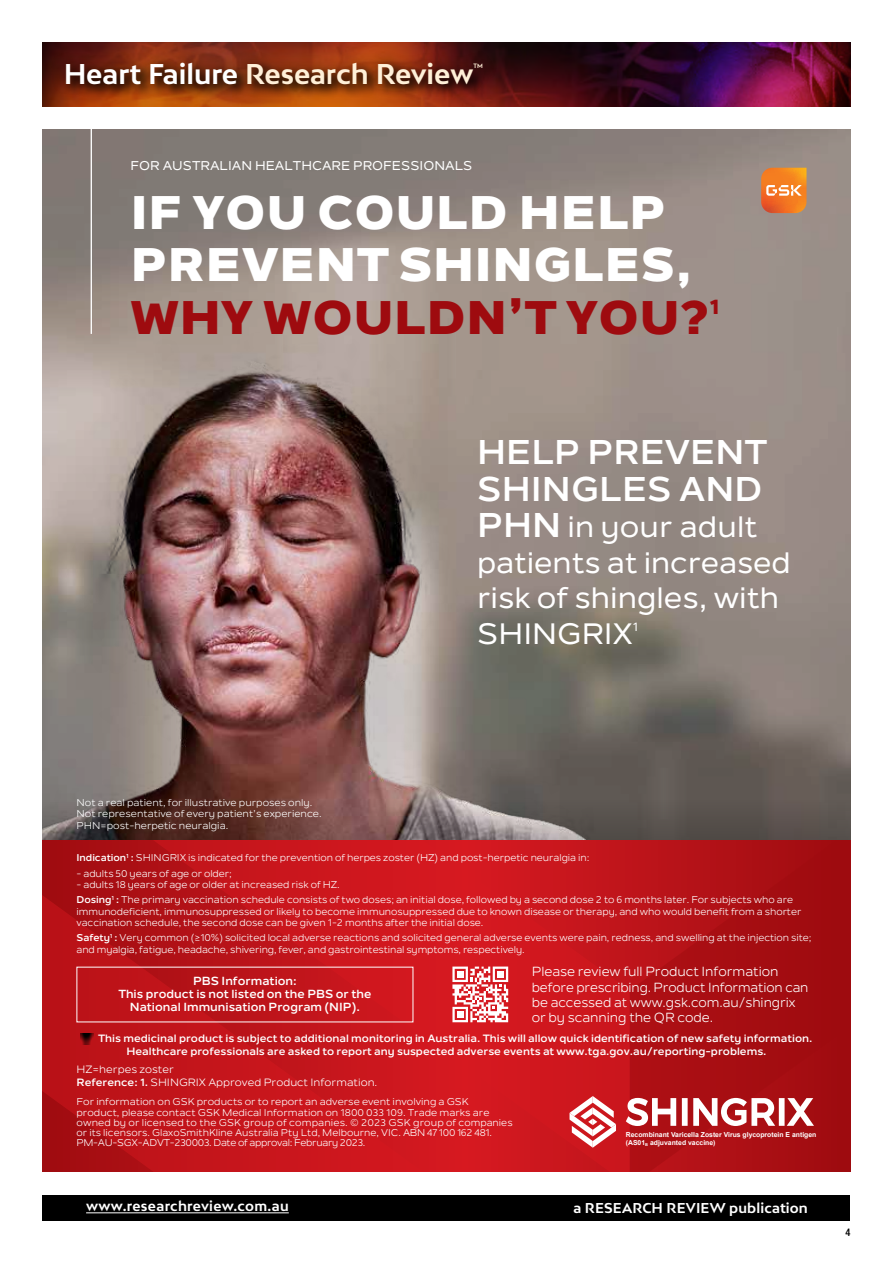
<style>
.page{position:relative;width:893px;height:1263px;background:#fff}
.page>*{position:absolute;margin:0;border:0;box-sizing:border-box;transform-origin:0 0}
.t1{font:800 46.65px/52.5px "Nolan";color:#fff}
.t2{font:800 46.65px "Nolan";color:#9e0b0f}
.t3{font:700 34.05px/36.8px "Nolan";color:#fff}
.t4{font:500 29.25px/35.4px "Nolan";color:#fff}
.t5{font:700 27px "Bw Mitga";color:#fff0d8}
.t6{font:700 21px "Bw Mitga";letter-spacing:-.005em;color:#fff}
.t7{font:800 20.4px "Nolan";color:#9e0b0f}
.t8{font:700 13.5px "Bw Mitga";letter-spacing:.01em;color:#fff}
.t9{font:13.05px/15.5px "Nolan";letter-spacing:-.005em;color:#fff}
.t10{font:500 12.6px "Nolan";color:#fff}
.t11{font:500 11.85px "Nolan";color:#fff}
.t12{font:700 11.7px/13px "Nolan";color:#fff;text-align:center}
.t13{font:700 10.5px/12.8px "Nolan";color:#fff}
.t14{font:10.5px/12.6px "Nolan";color:#fff}
.t15{font:500 condensed 10.5px "Helvetica Neue LT Pro";color:#000}
.t16{font:9.75px/11.2px "Nolan";letter-spacing:-.005em;color:#fff}
.t17{font:700 6.9px/8.2px "Arial";color:#fff}
.t18{font:700 6px "Bw Mitga";color:#fff0d8;scale:.95 1}
.t19{font:700 4.5px "Bw Mitga";color:#e6edf3}
.s1{color:#fff}
.s2{color:#ccdae7}
.s3{font-weight:700;font-size:34.05px}
.s4{font-weight:700}
</style>
<div class="page">
<div style="left:43px;top:1195px;width:807px;height:25px;background:#000"></div>
<hr style="left:86px;top:1212px;width:203px;height:1px;background:#fff">
<img style="left:43px;top:43px;width:807px;height:63px">
<div style="left:51px;top:49px;width:446px;height:50px;background:#000;opacity:.75"></div>
<img style="left:43px;top:130px;width:807px;height:644px">
<img style="left:43px;top:299px;width:618px;height:475px">
<svg style="left:43px;top:774px;width:807px;height:67px;background:#6b5652"></svg>
<svg style="left:43px;top:841px;width:807px;height:331px;background:#be141a"></svg>
<svg style="left:626px;top:1098px;width:188px;height:28px"></svg>
<svg style="left:569px;top:1096px;width:47px;height:52px"></svg>
<svg style="left:761px;top:168px;width:45px;height:45px;background:#f08738"></svg>
<hr style="left:91px;top:130px;width:1px;height:204px;background:#fff">
<svg style="left:452px;top:966px;width:56px;height:56px"></svg>
<div style="left:497px;top:971px;width:7px;height:6px;background:#fff"></div>
<div style="left:457px;top:1011px;width:6px;height:7px;background:#fff"></div>
<svg style="left:81px;top:1033px;width:13px;height:11px"></svg>
<h3 class="t5" style="left:64px;top:56px;width:411px"><span class="s1">Heart Failure</span> Research Review</h3>
<p class="t18" style="left:474px;top:61px;width:11px">TM</p>
<h3 class="t6" style="left:64px;top:61px;width:385px">Title of Publication <span class="s2">Research Review</span></h3>
<p class="t19" style="left:447px;top:64px;width:9px">TM</p>
<p class="t10" style="left:131px;top:158px;width:343px">FOR AUSTRALIAN HEALTHCARE PROFESSIONALS</p>
<h1 class="t1" style="left:131px;top:188px;width:563px">IF YOU COULD HELP<br>PREVENT SHINGLES,</h1>
<h1 class="t2" style="left:131px;top:289px;width:580px">WHY WOULDN’T YOU?</h1>
<h3 class="t7" style="left:709px;top:294px;width:12px">1</h3>
<h2 class="t3" style="left:477px;top:435px;width:292px">HELP PREVENT<br>SHINGLES AND</h2>
<h3 class="t4" style="left:477px;top:510px;width:315px"><span class="s3">PHN</span> in your adult patients at increased risk of shingles, with<br>SHINGRIX</h3>
<p class="t11" style="left:633px;top:619px;width:7px">1</p>
<p class="t16" style="left:77px;top:797px;width:247px">Not a real patient, for illustrative purposes only.<br>Not representative of every patient’s experience.<br>PHN=post-herpetic neuralgia.</p>
<p class="t16" style="left:77px;top:852px;width:514px"><span class="s4">Indication</span><sup>1</sup> <span class="s4">:</span> SHINGRIX is indicated for the prevention of herpes zoster (HZ) and post-herpetic neuralgia in:</p>
<p class="t16" style="left:77px;top:868px;width:157px">- adults 50 years of age or older;</p>
<p class="t16" style="left:77px;top:877px;width:718px;line-height:15.5px">- adults 18 years of age or older at increased risk of HZ.<br><span class="s4">Dosing</span><sup>1</sup> <span class="s4">:</span> The primary vaccination schedule consists of two doses; an initial dose, followed by a second dose 2 to 6 months later. For subjects who are</p>
<p class="t16" style="left:77px;top:906px;width:726px">immunodeficient, immunosuppressed or likely to become immunosuppressed due to known disease or therapy, and who would benefit from a shorter vaccination schedule, the second dose can be given 1-2 months after the initial dose.</p>
<p class="t16" style="left:77px;top:932px;width:736px"><span class="s4">Safety</span><sup>1</sup> <span class="s4">:</span> Very common (≥10%) solicited local adverse reactions and solicited general adverse events were pain, redness, and swelling at the injection site; and myalgia, fatigue, headache, shivering, fever, and gastrointestinal symptoms, respectively.</p>
<p class="t12" style="left:118px;top:975px;width:255px">PBS Information:<br>This product is not listed on the PBS or the<br>National Immunisation Program (NIP).</p>
<h3 class="t9" style="left:532px;top:964px;width:278px">Please review full Product Information before prescribing. Product Information can be accessed at www.gsk.com.au/shingrix or by scanning the QR code.</h3>
<p class="t13" style="left:126px;top:1032px;width:688px;text-indent:-28px">This medicinal product is subject to additional monitoring in Australia. This will allow quick identification of new safety information.<br>Healthcare professionals are asked to report any suspected adverse events at www.tga.gov.au/reporting-problems.</p>
<p class="t14" style="left:77px;top:1064px;width:302px">HZ=herpes zoster<br><span class="s4">Reference: 1.</span> SHINGRIX Approved Product Information.</p>
<p class="t16" style="left:77px;top:1097px;width:438px;line-height:10.2px">For information on GSK products or to report an adverse event involving a GSK product, please contact GSK Medical Information on 1800 033 109. Trade marks are owned by or licensed to the GSK group of companies. © 2023 GSK group of companies or its licensors. GlaxoSmithKline Australia Pty Ltd, Melbourne, VIC. ABN 47 100 162 481.<br>PM-AU-SGX-ADVT-230003. Date of approval: February 2023.</p>
<p class="t17" style="left:626px;top:1131px;width:192px">Recombinant Varicella Zoster Virus glycoprotein E antigen (AS01<sub>B</sub> adjuvanted vaccine)</p>
<h3 class="t8" style="left:86px;top:1197px;width:204px">www.researchreview.com.au</h3>
<h3 class="t8" style="left:574px;top:1199px;width:236px">a RESEARCH REVIEW publication</h3>
<p class="t15" style="left:845px;top:1226px;width:7px">4</p>
</div>
